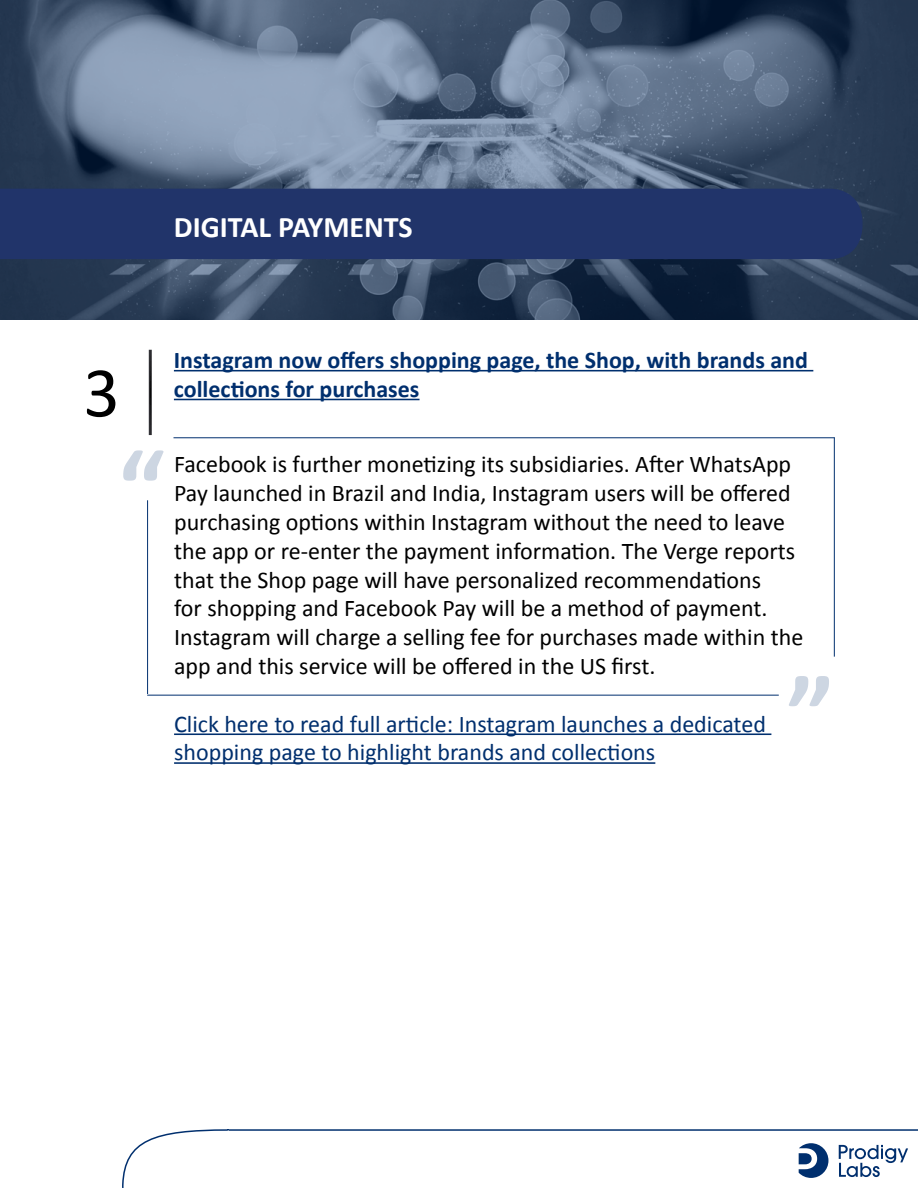
<style>
.page{position:relative;width:918px;height:1188px;background:#fff}
.page>*{position:absolute;margin:0;border:0;box-sizing:border-box;transform-origin:0 0}
.t1{font:700 108px "Calibri";color:#002f6e}
.t2{font:72px "Calibri";color:#000}
.t3{font:700 30px "Calibri";color:#fff}
.t4{font:24px/28.8px "Calibri";color:#000}
.t5{font:24px/28.8px "Calibri";color:#002f6e}
.t6{font:700 24px/28.8px "Calibri";color:#002f6e}
</style>
<div class="page">
<svg style="left:0;top:0;width:918px;height:320px;background:#4e6079"></svg>
<div style="left:0;top:188px;width:863px;height:72px;background:#21346a"></div>
<svg style="left:122px;top:1129px;width:796px;height:59px"></svg>
<hr style="left:174px;top:733px;width:597px;height:2px;background:#002f6e">
<hr style="left:174px;top:762px;width:481px;height:2px;background:#002f6e">
<hr style="left:174px;top:370px;width:639px;height:1px;background:#002f6e">
<hr style="left:174px;top:399px;width:246px;height:1px;background:#002f6e">
<hr style="left:147px;top:500px;width:1px;height:194px;background:#002f6e">
<hr style="left:147px;top:695px;width:632px;height:1px;background:#002f6e">
<hr style="left:834px;top:438px;width:1px;height:219px;background:#002f6e">
<hr style="left:174px;top:437px;width:661px;height:1px;background:#002f6e">
<p class="t3" style="left:174px;top:206px;width:240px">DIGITAL PAYMENTS</p>
<h2 class="t2" style="left:83px;top:343px;width:38px">3</h2>
<p class="t6" style="left:174px;top:345px;width:636px">Instagram now offers shopping page, the Shop, with brands and collections for purchases</p>
<h1 class="t1" style="left:118px;top:412px;width:48px">“</h1>
<p class="t4" style="left:174px;top:449px;width:631px">Facebook is further monetizing its subsidiaries. After WhatsApp Pay launched in Brazil and India, Instagram users will be offered purchasing options within Instagram without the need to leave the app or re-enter the payment information. The Verge reports that the Shop page will have personalized recommendations<br>for shopping and Facebook Pay will be a method of payment.<br>Instagram will charge a selling fee for purchases made within the app and this service will be offered in the US first.</p>
<p class="t5" style="left:174px;top:709px;width:593px">Click here to read full article: Instagram launches a dedicated shopping page to highlight brands and collections</p>
<h1 class="t1" style="left:834px;top:745px;width:48px;rotate:-180deg">“</h1>
</div>
